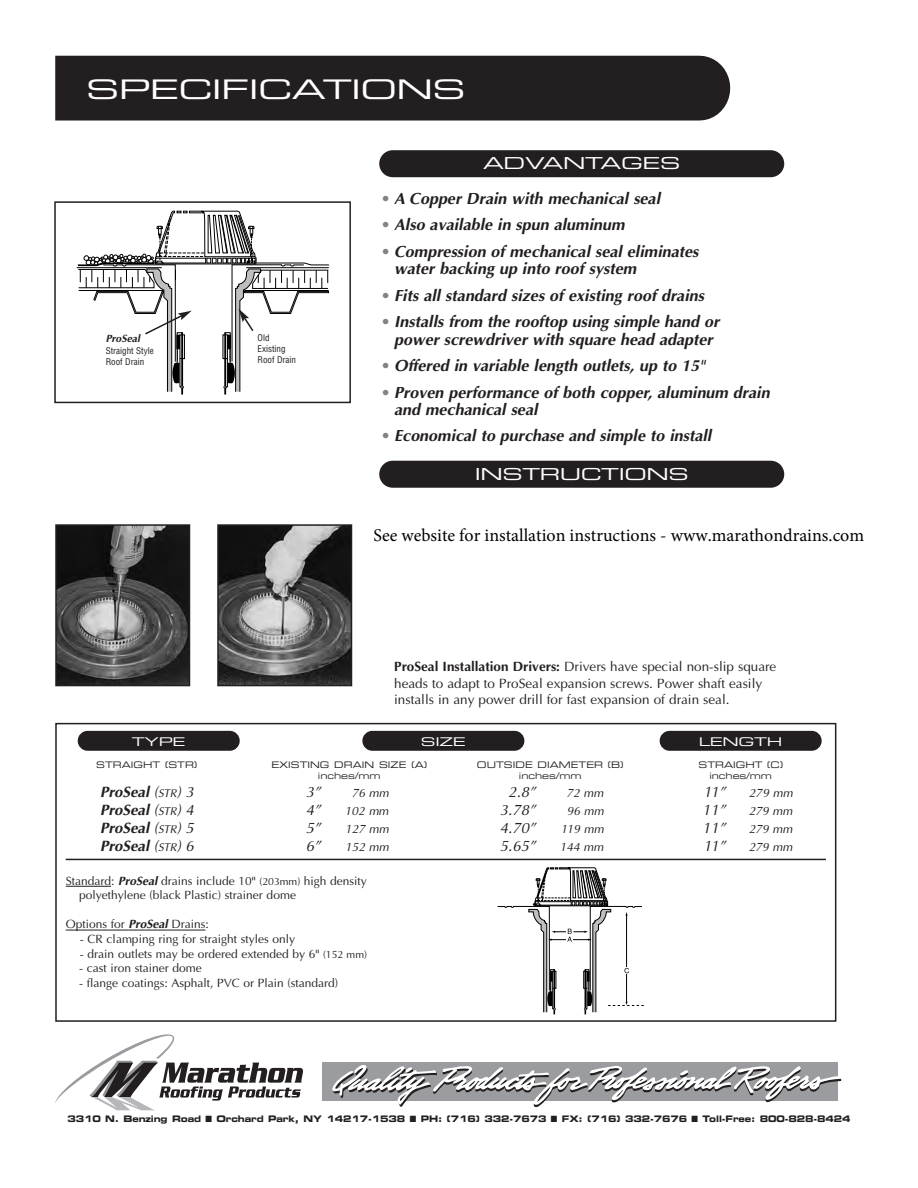
<style>
.page{position:relative;width:918px;height:1188px;background:#fff}
.page>*{position:absolute;margin:0;border:0;box-sizing:border-box;transform-origin:0 0}
.t1{font:27px "Eurostile Extended Two";letter-spacing:-.02em;color:#fff;scale:1.25 1}
.t2{font:18px "Minion Pro";color:#000}
.t3{font:16.5px "Eurostile Extended Two";letter-spacing:-.02em;color:#fff;scale:1.25 1}
.t4{font:italic 700 16.2px/17.2px "Optima";color:#231f20}
.t5{font:italic 700 15px "Optima";color:#231f20}
.t6{font:italic 15px "Optima";color:#231f20}
.t7{font:13.5px/16.5px "Optima";color:#231f20}
.t8{font:12px/14.5px "Optima";color:#231f20}
.t9{font:italic 12px "Optima";color:#231f20}
.t10{font:12px "Eurostile Bold Extended Two";color:#fff}
.t11{font:12px "Eurostile Extended Two";letter-spacing:-.02em;color:#fff;scale:1.25 1}
.t12{font:italic 700 10.5px "Optima";color:#231f20}
.t13{font:9px "Eurostile Bold Extended Two";letter-spacing:-.015em;color:#231f20;scale:.95 1}
.t14{font:9px "Eurostile Extended Two";color:#231f20}
.t15{font:condensed 9px/10.8px "Helvetica";color:#231f20}
.s1{font-style:normal;color:#808285}
.s2{font-weight:700}
.s3{font-weight:400}
.s4{font-weight:400;font-size:11.25px}
.s5{font-weight:700;font-style:italic}
.s6{font-size:10.5px}
</style>
<div class="page">
<div style="left:55px;top:56px;width:675px;height:65px;background:#231f20"></div>
<div style="left:55px;top:723px;width:781px;height:299px;border:2px solid #231f20"></div>
<hr style="left:66px;top:859px;width:760px;height:1px;background:#231f20">
<hr style="left:66px;top:886px;width:45px;height:1px;background:#231f20">
<hr style="left:66px;top:930px;width:62px;height:1px;background:#231f20">
<hr style="left:128px;top:930px;width:40px;height:1px;background:#231f20">
<hr style="left:168px;top:930px;width:37px;height:1px;background:#231f20">
<div style="left:78px;top:731px;width:162px;height:20px;background:#231f20;border-radius:10px"></div>
<div style="left:362px;top:731px;width:162px;height:20px;background:#231f20;border-radius:10px"></div>
<div style="left:660px;top:731px;width:162px;height:20px;background:#231f20;border-radius:10px"></div>
<div style="left:379px;top:150px;width:405px;height:27px;background:#231f20;border-radius:14px"></div>
<div style="left:379px;top:461px;width:405px;height:27px;background:#231f20;border-radius:14px"></div>
<hr style="left:77px;top:267px;width:85px;height:1px;background:#000">
<div style="left:182px;top:333px;width:1px;height:61px;border:1px solid #000"></div>
<div style="left:225px;top:333px;width:1px;height:61px;border:1px solid #000"></div>
<div style="left:54px;top:201px;width:297px;height:202px;border:2px solid #231f20"></div>
<img style="left:58px;top:527px;width:129px;height:156px">
<div style="left:55px;top:524px;width:135px;height:162px;border:2px solid #231f20"></div>
<img style="left:220px;top:527px;width:129px;height:156px">
<div style="left:217px;top:524px;width:135px;height:162px;border:2px solid #231f20"></div>
<svg style="left:78px;top:210px;width:252px;height:182px"></svg>
<div style="left:554px;top:970px;width:1px;height:44px;border:1px solid #000"></div>
<div style="left:585px;top:970px;width:1px;height:44px;border:1px solid #000"></div>
<svg style="left:497px;top:867px;width:147px;height:146px"></svg>
<div style="left:322px;top:1062px;width:515px;height:39px;background:#9b9ca0"></div>
<svg style="left:332px;top:1065px;width:509px;height:42px"></svg>
<svg style="left:55px;top:1034px;width:248px;height:76px"></svg>
<h1 class="t1" style="left:86px;top:79px;width:305px">SPECIFICATIONS</h1>
<p class="t3" style="left:483px;top:157px;width:159px">ADVANTAGES</p>
<p class="t12" style="left:106px;top:333px;width:36px">ProSeal</p>
<p class="t15" style="left:106px;top:345px;width:49px">Straight Style<br>Roof Drain</p>
<p class="t15" style="left:258px;top:333px;width:40px">Old<br>Existing<br>Roof Drain</p>
<p class="t4" style="left:381px;top:190px;width:281px"><span class="s1">•</span> A Copper Drain with mechanical seal</p>
<p class="t4" style="left:381px;top:216px;width:245px"><span class="s1">•</span> Also available in spun aluminum</p>
<p class="t4" style="left:394px;top:243px;width:306px;text-indent:-13px"><span class="s1">•</span> Compression of mechanical seal eliminates water backing up into roof system</p>
<p class="t4" style="left:381px;top:287px;width:325px"><span class="s1">•</span> Fits all standard sizes of existing roof drains</p>
<p class="t4" style="left:381px;top:313px;width:340px;text-align:center"><span class="s1">•</span> Installs from the rooftop using simple hand or power screwdriver with square head adapter</p>
<p class="t4" style="left:381px;top:357px;width:325px"><span class="s1">•</span> Offered in variable length outlets, up to 15"</p>
<p class="t4" style="left:394px;top:383px;width:377px;text-indent:-13px"><span class="s1">•</span> Proven performance of both copper, aluminum drain and mechanical seal</p>
<p class="t4" style="left:381px;top:427px;width:332px"><span class="s1">•</span> Economical to purchase and simple to install</p>
<p class="t3" style="left:475px;top:468px;width:173px">INSTRUCTIONS</p>
<p class="t2" style="left:374px;top:523px;width:492px">See website for installation instructions - www.marathondrains.com</p>
<p class="t7" style="left:394px;top:658px;width:384px"><span class="s2">ProSeal Installation Drivers:</span> Drivers have special non-slip square heads to adapt to ProSeal expansion screws. Power shaft easily installs in any power drill for fast expansion of drain seal.</p>
<p class="t10" style="left:123px;top:733px;width:48px">TYPE</p>
<p class="t10" style="left:410px;top:733px;width:41px">SIZE</p>
<p class="t10" style="left:697px;top:736px;width:72px">LENGTH</p>
<p class="t14" style="left:96px;top:761px;width:102px">STRAIGHT (STR)</p>
<p class="t14" style="left:271px;top:761px;width:157px">EXISTING DRAIN SIZE (A)</p>
<p class="t14" style="left:477px;top:761px;width:148px">OUTSIDE DIAMETER (B)</p>
<p class="t14" style="left:698px;top:761px;width:86px">STRAIGHT (C)</p>
<p class="t14" style="left:318px;top:772px;width:64px">inches/mm</p>
<p class="t14" style="left:519px;top:772px;width:64px">inches/mm</p>
<p class="t14" style="left:709px;top:772px;width:64px">inches/mm</p>
<p class="t5" style="left:100px;top:783px;width:95px">ProSeal <span class="s3">(</span><span class="s4">STR</span><span class="s3">) 3</span></p>
<p class="t6" style="left:306px;top:783px;width:16px">3”</p>
<p class="t9" style="left:352px;top:785px;width:39px">76 mm</p>
<p class="t6" style="left:508px;top:783px;width:29px">2.8”</p>
<p class="t9" style="left:567px;top:785px;width:39px">72 mm</p>
<p class="t6" style="left:703px;top:783px;width:24px">11”</p>
<p class="t9" style="left:749px;top:785px;width:45px">279 mm</p>
<p class="t5" style="left:100px;top:801px;width:95px">ProSeal <span class="s3">(</span><span class="s4">STR</span><span class="s3">) 4</span></p>
<p class="t6" style="left:306px;top:801px;width:16px">4”</p>
<p class="t9" style="left:345px;top:803px;width:45px">102 mm</p>
<p class="t6" style="left:500px;top:801px;width:37px">3.78”</p>
<p class="t9" style="left:567px;top:803px;width:39px">96 mm</p>
<p class="t6" style="left:702px;top:801px;width:25px">11”</p>
<p class="t9" style="left:749px;top:803px;width:45px">279 mm</p>
<p class="t5" style="left:100px;top:819px;width:95px">ProSeal <span class="s3">(</span><span class="s4">STR</span><span class="s3">) 5</span></p>
<p class="t6" style="left:306px;top:819px;width:16px">5”</p>
<p class="t9" style="left:345px;top:821px;width:45px">127 mm</p>
<p class="t6" style="left:500px;top:819px;width:37px">4.70”</p>
<p class="t9" style="left:561px;top:821px;width:44px">119 mm</p>
<p class="t6" style="left:702px;top:819px;width:25px">11”</p>
<p class="t9" style="left:749px;top:821px;width:45px">279 mm</p>
<p class="t5" style="left:100px;top:837px;width:95px">ProSeal <span class="s3">(</span><span class="s4">STR</span><span class="s3">) 6</span></p>
<p class="t6" style="left:306px;top:837px;width:16px">6”</p>
<p class="t9" style="left:345px;top:839px;width:45px">152 mm</p>
<p class="t6" style="left:500px;top:837px;width:37px">5.65”</p>
<p class="t9" style="left:560px;top:839px;width:45px">144 mm</p>
<p class="t6" style="left:703px;top:837px;width:24px">11”</p>
<p class="t9" style="left:749px;top:839px;width:45px">279 mm</p>
<p class="t8" style="left:79px;top:873px;width:289px;text-indent:-14px">Standard: <span class="s5">ProSeal</span> drains include 10" <span class="s6">(203mm)</span> high density polyethylene (black Plastic) strainer dome</p>
<p class="t8" style="left:66px;top:917px;width:145px">Options for <span class="s5">ProSeal</span> Drains:</p>
<p class="t8" style="left:80px;top:932px;width:217px">- CR clamping ring for straight styles only</p>
<p class="t8" style="left:80px;top:946px;width:289px">- drain outlets may be ordered extended by 6" <span class="s6">(152 mm)</span></p>
<p class="t8" style="left:79px;top:961px;width:124px">- cast iron stainer dome</p>
<p class="t8" style="left:79px;top:975px;width:260px">- flange coatings: Asphalt, PVC or Plain (standard)</p>
<p class="t11" style="left:132px;top:737px;width:44px">TYPE</p>
<p class="t11" style="left:421px;top:737px;width:38px">SIZE</p>
<p class="t11" style="left:699px;top:737px;width:69px">LENGTH</p>
<p class="t13" style="left:67px;top:1116px;width:826px">3310 N. Benzing Road ■ Orchard Park, NY 14217-1538 ■ PH: (716) 332-7673 ■ FX: (716) 332-7676 ■ Toll-Free: 800-828-8424</p>
</div>
